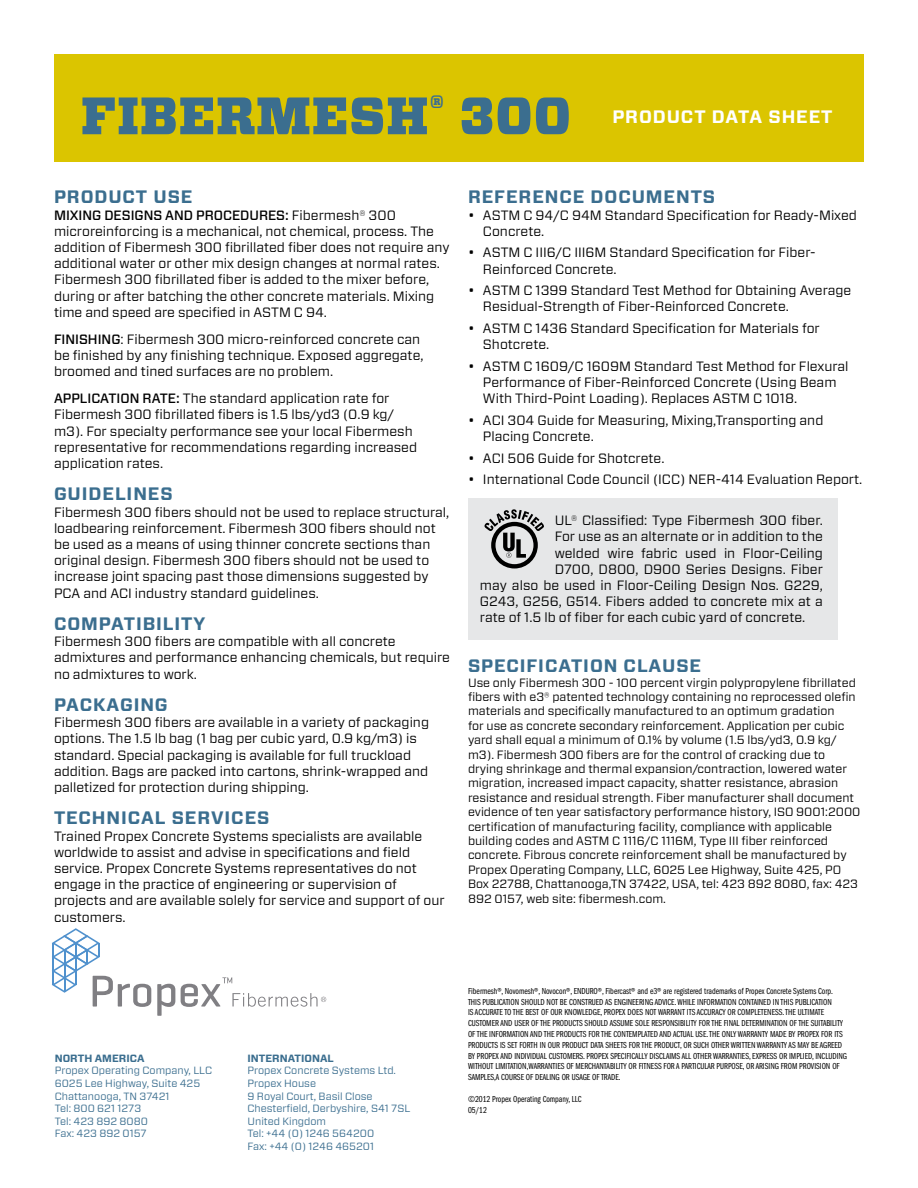
<style>
.page{position:relative;width:918px;height:1188px;background:#fff}
.page>*{position:absolute;margin:0;border:0;box-sizing:border-box;transform-origin:0 0}
.t1{font:900 52.5px "Vitesse";letter-spacing:.02em;color:#3b6e8f}
.t2{font:700 18px "Vitesse Sans";letter-spacing:.05em;color:#3b6e8f}
.t3{font:700 18px "Vitesse Sans";color:#fff}
.t4{font:13.5px/16.2px "Vitesse Sans";color:#000}
.t5{font:500 13.5px "Vitesse Sans";color:#000}
.t6{font:12px/14.4px "Vitesse Sans";color:#000}
.t7{font:10.5px/12.6px "Vitesse Sans";color:#3b6e8f}
.t8{font:700 10.5px "Vitesse Sans";color:#3b6e8f}
.t9{font:9px/10.8px "Franklin Gothic Book Cmpr";color:#000}
.s1{font-weight:500}
</style>
<div class="page">
<div style="left:54px;top:54px;width:810px;height:108px;background:#dbc500"></div>
<div style="left:468px;top:499px;width:369px;height:141px;background:#e6e7e8"></div>
<svg style="left:484px;top:509px;width:60px;height:60px"></svg>
<svg style="left:52px;top:928px;width:99px;height:79px"></svg>
<svg style="left:157px;top:984px;width:18px;height:32px"></svg>
<svg style="left:181px;top:977px;width:145px;height:30px"></svg>
<h1 class="t1" style="left:81px;top:81px;width:491px">FIBERMESH<sup>®</sup> 300</h1>
<h2 class="t3" style="left:612px;top:104px;width:28px">PRODUCT</h2>
<h2 class="t3" style="left:712px;top:104px;width:14px">DATA</h2>
<h2 class="t3" style="left:769px;top:104px;width:14px">SHEET</h2>
<h2 class="t2" style="left:54px;top:185px;width:28px">PRODUCT</h2>
<h2 class="t2" style="left:153px;top:185px;width:27px">USE</h2>
<p class="t4" style="left:54px;top:207px;width:397px"><span class="s1">MIXING DESIGNS AND PROCEDURES:</span> Fibermesh® 300 microreinforcing is a mechanical, not chemical, process. The addition of Fibermesh 300 fibrillated fiber does not require any additional water or other mix design changes at normal rates.<br>Fibermesh 300 fibrillated fiber is added to the mixer before, during or after batching the other concrete materials. Mixing time and speed are specified in ASTM C 94.</p>
<p class="t4" style="left:54px;top:331px;width:371px"><span class="s1">FINISHING</span>: Fibermesh 300 micro-reinforced concrete can be finished by any finishing technique. Exposed aggregate, broomed and tined surfaces are no problem.</p>
<p class="t5" style="left:54px;top:390px;width:71px">APPLICATION</p>
<p class="t4" style="left:54px;top:390px;width:365px;text-indent:89px"><span class="s1">RATE:</span> The standard application rate for Fibermesh 300 fibrillated fibers is 1.5 lbs/yd3 (0.9 kg/ m3). For specialty performance see your local Fibermesh representative for recommendations regarding increased application rates.</p>
<h2 class="t2" style="left:54px;top:482px;width:120px">GUIDELINES</h2>
<p class="t4" style="left:54px;top:504px;width:397px">Fibermesh 300 fibers should not be used to replace structural, loadbearing reinforcement. Fibermesh 300 fibers should not be used as a means of using thinner concrete sections than original design. Fibermesh 300 fibers should not be used to increase joint spacing past those dimensions suggested by PCA and ACI industry standard guidelines.</p>
<h2 class="t2" style="left:54px;top:612px;width:153px">COMPATIBILITY</h2>
<p class="t4" style="left:54px;top:633px;width:398px">Fibermesh 300 fibers are compatible with all concrete admixtures and performance enhancing chemicals, but require no admixtures to work.</p>
<h2 class="t2" style="left:54px;top:693px;width:115px">PACKAGING</h2>
<p class="t4" style="left:54px;top:714px;width:377px">Fibermesh 300 fibers are available in a variety of packaging options. The 1.5 lb bag (1 bag per cubic yard, 0.9 kg/m3) is standard. Special packaging is available for full truckload addition. Bags are packed into cartons, shrink-wrapped and palletized for protection during shipping.</p>
<h2 class="t2" style="left:54px;top:806px;width:217px">TECHNICAL SERVICES</h2>
<p class="t4" style="left:54px;top:828px;width:392px">Trained Propex Concrete Systems specialists are available worldwide to assist and advise in specifications and field service. Propex Concrete Systems representatives do not engage in the practice of engineering or supervision of projects and are available solely for service and support of our customers.</p>
<h2 class="t2" style="left:468px;top:185px;width:249px">REFERENCE DOCUMENTS</h2>
<p class="t4" style="left:483px;top:207px;width:375px;text-indent:-15px">• ASTM C 94/C 94M Standard Specification for Ready-Mixed<br>Concrete.</p>
<p class="t4" style="left:483px;top:244px;width:334px;text-indent:-15px">• ASTM C III6/C III6M Standard Specification for Fiber-<br>Reinforced Concrete.</p>
<p class="t4" style="left:483px;top:282px;width:370px;text-indent:-15px">• ASTM C 1399 Standard Test Method for Obtaining Average<br>Residual-Strength of Fiber-Reinforced Concrete.</p>
<p class="t4" style="left:483px;top:320px;width:338px;text-indent:-15px">• ASTM C 1436 Standard Specification for Materials for<br>Shotcrete.</p>
<p class="t4" style="left:483px;top:358px;width:367px;text-indent:-15px">• ASTM C 1609/C 1609M Standard Test Method for Flexural<br>Performance of Fiber-Reinforced Concrete (Using Beam<br>With Third-Point Loading). Replaces ASTM C 1018.</p>
<p class="t4" style="left:483px;top:412px;width:342px;text-indent:-15px">• ACI 304 Guide for Measuring, Mixing,Transporting and<br>Placing Concrete.</p>
<p class="t4" style="left:468px;top:450px;width:198px">• ACI 506 Guide for Shotcrete.</p>
<p class="t4" style="left:468px;top:471px;width:396px">• International Code Council (ICC) NER-414 Evaluation Report.</p>
<p class="t4" style="left:555px;top:512px;width:270px">UL® Classified: Type Fibermesh 300 fiber.</p>
<p class="t4" style="left:555px;top:529px;width:270px">For use as an alternate or in addition to the</p>
<p class="t4" style="left:555px;top:545px;width:270px">welded wire fabric used in Floor-Ceiling</p>
<p class="t4" style="left:555px;top:561px;width:270px">D700, D800, D900 Series Designs. Fiber</p>
<p class="t4" style="left:480px;top:577px;width:344px">may also be used in Floor-Ceiling Design Nos. G229,</p>
<p class="t4" style="left:480px;top:593px;width:344px">G243, G256, G514. Fibers added to concrete mix at a</p>
<p class="t4" style="left:480px;top:610px;width:327px">rate of 1.5 lb of fiber for each cubic yard of concrete.</p>
<h2 class="t2" style="left:468px;top:654px;width:235px">SPECIFICATION CLAUSE</h2>
<p class="t6" style="left:468px;top:675px;width:394px">Use only Fibermesh 300 - 100 percent virgin polypropylene fibrillated fibers with e3® patented technology containing no reprocessed olefin materials and specifically manufactured to an optimum gradation<br>for use as concrete secondary reinforcement. Application per cubic yard shall equal a minimum of 0.1% by volume (1.5 lbs/yd3, 0.9 kg/ m3). Fibermesh 300 fibers are for the control of cracking due to drying shrinkage and thermal expansion/contraction, lowered water migration, increased impact capacity, shatter resistance, abrasion resistance and residual strength. Fiber manufacturer shall document evidence of ten year satisfactory performance history, ISO 9001:2000 certification of manufacturing facility, compliance with applicable building codes and ASTM C 1116/C 1116M, Type III fiber reinforced concrete. Fibrous concrete reinforcement shall be manufactured by Propex Operating Company, LLC, 6025 Lee Highway, Suite 425, PO Box 22788, Chattanooga,TN 37422, USA, tel: 423 892 8080, fax: 423<br>892 0157, web site: fibermesh.com.</p>
<p class="t8" style="left:55px;top:1051px;width:91px">NORTH AMERICA</p>
<p class="t7" style="left:55px;top:1064px;width:159px">Propex Operating Company, LLC<br>6025 Lee Highway, Suite 425<br>Chattanooga, TN 37421<br>Tel: 800 621 1273<br>Tel: 423 892 8080<br>Fax: 423 892 0157</p>
<p class="t8" style="left:247px;top:1051px;width:88px">INTERNATIONAL</p>
<p class="t7" style="left:247px;top:1064px;width:164px">Propex Concrete Systems Ltd.<br>Propex House<br>9 Royal Court, Basil Close<br>Chesterfield, Derbyshire, S41 7SL<br>United Kingdom<br>Tel: +44 (0) 1246 564200<br>Fax: +44 (0) 1246 465201</p>
<p class="t9" style="left:468px;top:986px;width:381px">Fibermesh®, Novomesh®, Novocon®, ENDURO®, Fibercast® and e3® are registered trademarks of Propex Concrete Systems Corp.<br>THIS PUBLICATION SHOULD NOT BE CONSTRUED AS ENGINEERING ADVICE. WHILE INFORMATION CONTAINED IN THIS PUBLICATION<br>IS ACCURATE TO THE BEST OF OUR KNOWLEDGE, PROPEX DOES NOT WARRANT ITS ACCURACY OR COMPLETENESS. THE ULTIMATE CUSTOMER AND USER OF THE PRODUCTS SHOULD ASSUME SOLE RESPONSIBILITY FOR THE FINAL DETERMINATION OF THE SUITABILITY OF THE INFORMATION AND THE PRODUCTS FOR THE CONTEMPLATED AND ACTUAL USE. THE ONLY WARRANTY MADE BY PROPEX FOR ITS PRODUCTS IS SET FORTH IN OUR PRODUCT DATA SHEETS FOR THE PRODUCT, OR SUCH OTHER WRITTEN WARRANTY AS MAY BE AGREED BY PROPEX AND INDIVIDUAL CUSTOMERS. PROPEX SPECIFICALLY DISCLAIMS ALL OTHER WARRANTIES, EXPRESS OR IMPLIED, INCLUDING WITHOUT LIMITATION,WARRANTIES OF MERCHANTABILITY OR FITNESS FOR A PARTICULAR PURPOSE, OR ARISING FROM PROVISION OF SAMPLES,A COURSE OF DEALING OR USAGE OF TRADE.</p>
<p class="t9" style="left:468px;top:1094px;width:115px">©2012 Propex Operating Company, LLC<br>05/12</p>
</div>
